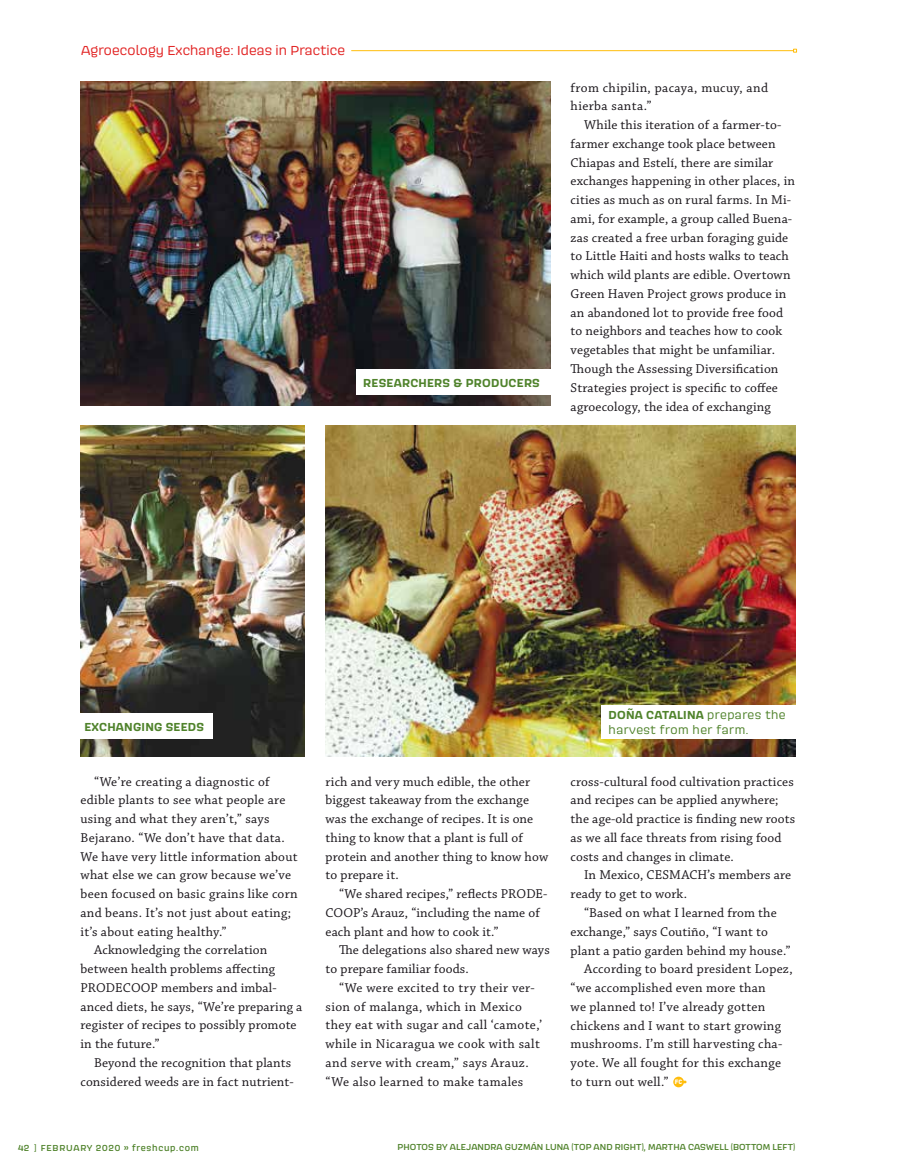
<style>
.page{position:relative;width:905px;height:1175px;background:#fff}
.page>*{position:absolute;margin:0;border:0;box-sizing:border-box;transform-origin:0 0}
.t1{font:13.5px/18.8px "Chaparral Pro";letter-spacing:.01em;color:#1a161b}
.t2{font:13.5px/18.8px "Chaparral Pro";letter-spacing:.03em;color:#1a161b}
.t3{font:13.5px "Scarlet";letter-spacing:.01em;color:#e22525}
.t4{font:12px/15px "Scarlet";letter-spacing:.04em;color:#50832c}
.t5{font:700 12px "Scarlet";letter-spacing:.02em;color:#50832c}
.t6{font:500 9px "Scarlet";letter-spacing:.01em;color:#50832c}
.t7{font:500 9px "Scarlet";letter-spacing:.08em;color:#50832c}
.s1{font-weight:700}
.s2{font-family:"DIN";font-weight:900;font-size:6.15px;color:#fff}
</style>
<div class="page">
<hr style="left:351px;top:50px;width:442px;height:1px;background:#ffbd0c">
<svg style="left:673px;top:1076px;width:13px;height:11px"></svg>
<img style="left:80px;top:81px;width:470px;height:324px">
<img style="left:325px;top:425px;width:470px;height:331px">
<img style="left:80px;top:425px;width:224px;height:331px">
<div style="left:356px;top:369px;width:202px;height:25px;background:#fff"></div>
<div style="left:78px;top:713px;width:134px;height:26px;background:#fff"></div>
<div style="left:602px;top:705px;width:198px;height:34px;background:#fff"></div>
<p class="t3" style="left:81px;top:41px;width:265px">Agroecology Exchange: Ideas in Practice</p>
<p class="t5" style="left:363px;top:374px;width:178px">RESEARCHERS &amp; PRODUCERS</p>
<p class="t2" style="left:570px;top:78px;width:199px">from chipilin, pacaya, mucuy, and hierba santa.”</p>
<p class="t1" style="left:570px;top:116px;width:226px;text-indent:14px">While this iteration of a farmer-to&shy;farmer exchange took place between Chiapas and Estelí, there are similar exchanges happening in other places, in cities as much as on rural farms. In Mi&shy;ami, for example, a group called Buena&shy;zas created a free urban foraging guide to Little Haiti and hosts walks to teach which wild plants are edible. Overtown Green Haven Project grows produce in an abandoned lot to provide free food to neighbors and teaches how to cook vegetables that might be unfamiliar.<br>Though the Assessing Diversification Strategies project is specific to coffee agroecology, the idea of exchanging</p>
<p class="t5" style="left:84px;top:718px;width:121px">EXCHANGING SEEDS</p>
<p class="t1" style="left:94px;top:772px;width:177px">“We’re creating a diagnostic of</p>
<p class="t1" style="left:80px;top:791px;width:206px">edible plants to see what people are</p>
<p class="t1" style="left:80px;top:810px;width:190px">using and what they aren’t,” says</p>
<p class="t1" style="left:80px;top:828px;width:206px">Bejarano. “We don’t have that data.</p>
<p class="t1" style="left:80px;top:847px;width:219px">We have very little information about</p>
<p class="t1" style="left:80px;top:866px;width:212px">what else we can grow because we’ve</p>
<p class="t1" style="left:80px;top:885px;width:219px">been focused on basic grains like corn</p>
<p class="t1" style="left:80px;top:903px;width:212px">and beans. It’s not just about eating;</p>
<p class="t1" style="left:80px;top:922px;width:148px">it’s about eating healthy.”</p>
<p class="t1" style="left:94px;top:941px;width:175px">Acknowledging the correlation</p>
<p class="t1" style="left:80px;top:960px;width:196px">between health problems affecting</p>
<p class="t1" style="left:80px;top:978px;width:198px">PRODECOOP members and imbal-</p>
<p class="t1" style="left:80px;top:997px;width:223px">anced diets, he says, “We’re preparing a</p>
<p class="t1" style="left:80px;top:1016px;width:217px">register of recipes to possibly promote</p>
<p class="t1" style="left:80px;top:1035px;width:81px">in the future.”</p>
<p class="t1" style="left:94px;top:1053px;width:199px">Beyond the recognition that plants</p>
<p class="t1" style="left:80px;top:1072px;width:214px">considered weeds are in fact nutrient-</p>
<p class="t1" style="left:325px;top:772px;width:224px">rich and very much edible, the other biggest takeaway from the exchange was the exchange of recipes. It is one thing to know that a plant is full of protein and another thing to know how to prepare it.</p>
<p class="t1" style="left:325px;top:885px;width:223px;text-indent:14px">“We shared recipes,” reflects PRODE-<br>COOP’s Arauz, “including the name of each plant and how to cook it.”</p>
<p class="t1" style="left:325px;top:941px;width:226px;text-indent:14px">The delegations also shared new ways to prepare familiar foods.</p>
<p class="t2" style="left:325px;top:978px;width:218px;text-indent:14px">“We were excited to try their ver&shy;sion of malanga, which in Mexico they eat with sugar and call ‘camote,’ while in Nicaragua we cook with salt and serve with cream,” says Arauz. “We also learned to make tamales</p>
<p class="t4" style="left:608px;top:707px;width:178px"><span class="s1">DOÑA CATALINA</span> prepares the harvest from her farm.</p>
<p class="t1" style="left:570px;top:772px;width:226px">cross-cultural food cultivation practices and recipes can be applied anywhere; the age-old practice is finding new roots as we all face threats from rising food costs and changes in climate.</p>
<p class="t1" style="left:570px;top:866px;width:222px;text-indent:14px">In Mexico, CESMACH’s members are ready to get to work.</p>
<p class="t1" style="left:584px;top:903px;width:194px">“Based on what I learned from the</p>
<p class="t1" style="left:570px;top:922px;width:199px">exchange,” says Coutiño, “I want to</p>
<p class="t1" style="left:570px;top:941px;width:221px">plant a patio garden behind my house.”</p>
<p class="t1" style="left:584px;top:960px;width:210px">According to board president Lopez,</p>
<p class="t1" style="left:570px;top:978px;width:197px">“we accomplished even more than</p>
<p class="t1" style="left:570px;top:997px;width:196px">we planned to! I’ve already gotten</p>
<p class="t1" style="left:570px;top:1016px;width:212px">chickens and I want to start growing</p>
<p class="t1" style="left:570px;top:1035px;width:213px">mushrooms. I’m still harvesting cha-</p>
<p class="t1" style="left:570px;top:1053px;width:212px">yote. We all fought for this exchange</p>
<p class="t1" style="left:570px;top:1072px;width:113px">to turn out well.” <span class="s2">FC</span></p>
<p class="t7" style="left:18px;top:1141px;width:182px">42 ] FEBRUARY 2020 » freshcup.com</p>
<p class="t6" style="left:397px;top:1141px;width:399px">PHOTOS BY ALEJANDRA GUZMÁN LUNA (TOP AND RIGHT), MARTHA CASWELL (BOTTOM LEFT)</p>
</div>
